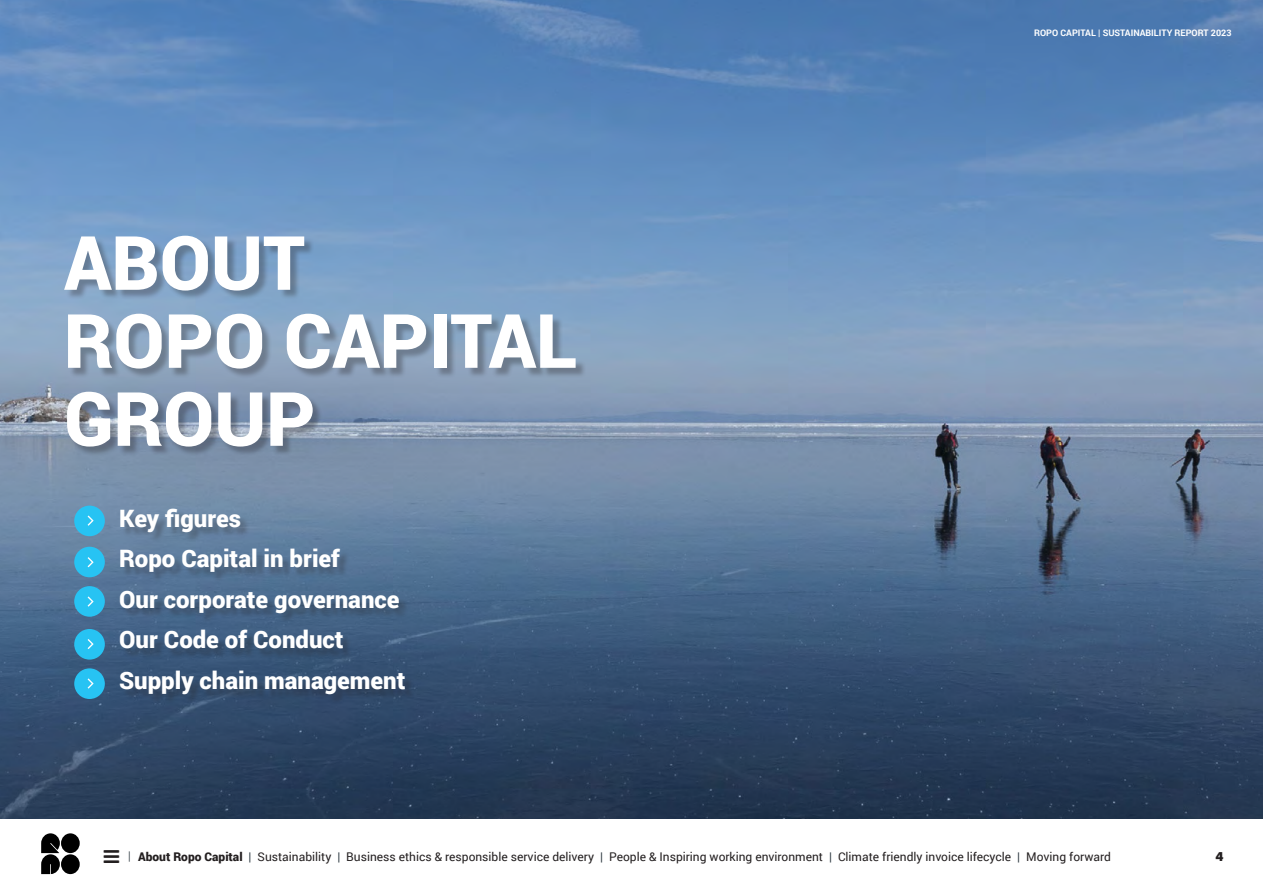
<style>
.page{position:relative;width:1263px;height:893px;background:#fff}
.page>*{position:absolute;margin:0;border:0;box-sizing:border-box;transform-origin:0 0}
.t1{font:900 75px "Roboto";color:#fff}
.t2{font:900 24px "Roboto";color:#fff}
.t3{font:900 13.5px "Acumin Pro";color:#231f20}
.t4{font:12px "Roboto";color:#231f20}
.t5{font:300 12px "Roboto";color:#2c3840}
.t6{font:700 9px "Roboto";color:#fff}
.s1{font-weight:900}
.s2{color:#2c3840}
</style>
<div class="page">
<div style="left:61px;top:833px;width:19px;height:20px;background:#000;border-radius:50%"></div>
<div style="left:61px;top:854px;width:19px;height:20px;background:#000;border-radius:50%"></div>
<svg style="left:41px;top:833px;width:19px;height:41px"></svg>
<img style="left:0;top:0;width:1263px;height:819px">
<div style="left:66px;top:237px;width:520px;height:467px;background:#231f20;opacity:.32"></div>
<div style="left:74px;top:629px;width:31px;height:31px;background:#27c3f3;border-radius:50%"></div>
<div style="left:74px;top:506px;width:31px;height:30px;background:#27c3f3;border-radius:50%"></div>
<div style="left:74px;top:547px;width:31px;height:30px;background:#27c3f3;border-radius:50%"></div>
<div style="left:74px;top:586px;width:31px;height:31px;background:#27c3f3;border-radius:50%"></div>
<svg style="left:88px;top:557px;width:6px;height:10px"></svg>
<svg style="left:88px;top:596px;width:6px;height:11px"></svg>
<svg style="left:88px;top:639px;width:6px;height:10px"></svg>
<svg style="left:88px;top:516px;width:6px;height:10px"></svg>
<div style="left:74px;top:668px;width:31px;height:31px;background:#27c3f3;border-radius:50%"></div>
<svg style="left:88px;top:678px;width:6px;height:10px"></svg>
<p class="t1" style="left:64px;top:210px;width:243px">ABOUT</p>
<p class="t1" style="left:64px;top:288px;width:514px">ROPO CAPITAL</p>
<p class="t1" style="left:64px;top:366px;width:253px">GROUP</p>
<p class="t2" style="left:119px;top:501px;width:123px">Key figures</p>
<p class="t2" style="left:119px;top:542px;width:222px">Ropo Capital in brief</p>
<p class="t2" style="left:119px;top:582px;width:282px">Our corporate governance</p>
<p class="t2" style="left:119px;top:623px;width:226px">Our Code of Conduct</p>
<p class="t2" style="left:119px;top:663px;width:288px">Supply chain management</p>
<p class="t6" style="left:1034px;top:26px;width:199px">ROPO CAPITAL | SUSTAINABILITY REPORT 2023</p>
<p class="t5" style="left:128px;top:847px;width:4px">|</p>
<p class="t4" style="left:138px;top:848px;width:974px"><span class="s1">About Ropo Capital</span> <span class="s2">|</span> Sustainability <span class="s2">|</span> Business ethics &amp; responsible service delivery <span class="s2">|</span> People &amp; Inspiring working environment <span class="s2">|</span> Climate friendly invoice lifecycle <span class="s2">|</span> Moving forward</p>
<p class="t3" style="left:1215px;top:846px;width:10px">4</p>
</div>
